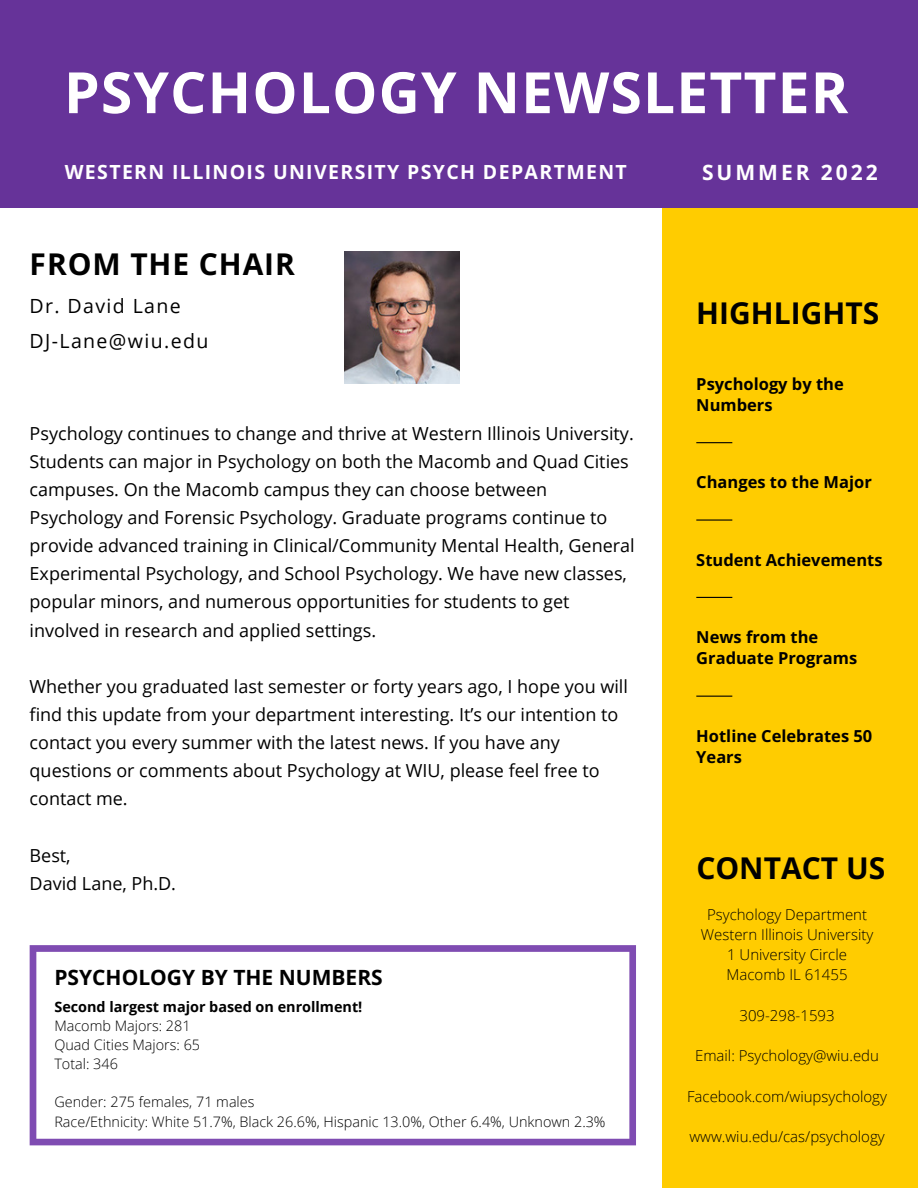
<style>
.page{position:relative;width:918px;height:1188px;background:#639}
.page>*{position:absolute;margin:0;border:0;box-sizing:border-box;transform-origin:0 0}
.t1{font:700 57px "Open Sans";letter-spacing:.02em;color:#fff}
.t2{font:700 30px "Open Sans";color:#000}
.t3{font:700 30px "Open Sans";letter-spacing:.03em;color:#000}
.t4{font:700 21px "Open Sans";color:#000}
.t5{font:700 21px "Open Sans";letter-spacing:.14em;color:#fff}
.t6{font:700 19.5px "Open Sans";letter-spacing:.07em;color:#fff}
.t7{font:19.5px/34.8px "Open Sans";letter-spacing:.07em;color:#000}
.t8{font:18px/28.2px "Open Sans";color:#000}
.t9{font:700 16.5px/21.3px "Open Sans";color:#000}
.t10{font:300 15px/20.2px "Open Sans";color:#000;text-align:center}
.t11{font:300 14.4px/19.2px "Open Sans";color:#000}
.t12{font:700 14.4px "Open Sans";color:#000}
</style>
<div class="page">
<div style="left:662px;top:208px;width:256px;height:980px;background:#fc0"></div>
<hr style="left:696px;top:442px;width:36px;height:1px;background:#000">
<hr style="left:696px;top:696px;width:36px;height:1px;background:#000">
<hr style="left:696px;top:519px;width:36px;height:2px;background:#000">
<hr style="left:696px;top:597px;width:36px;height:1px;background:#000">
<div style="left:0;top:208px;width:662px;height:980px;background:#fff"></div>
<img style="left:344px;top:252px;width:115px;height:132px">
<svg style="left:30px;top:945px;width:606px;height:200px"></svg>
<h1 class="t1" style="left:64px;top:52px;width:786px">PSYCHOLOGY NEWSLETTER</h1>
<p class="t6" style="left:65px;top:158px;width:564px">WESTERN ILLINOIS UNIVERSITY PSYCH DEPARTMENT</p>
<p class="t5" style="left:702px;top:157px;width:177px">SUMMER 2022</p>
<h2 class="t3" style="left:30px;top:243px;width:267px">FROM THE CHAIR</h2>
<p class="t7" style="left:30px;top:288px;width:180px">Dr. David Lane<br>DJ-Lane@wiu.edu</p>
<p class="t8" style="left:30px;top:419px;width:607px">Psychology continues to change and thrive at Western Illinois University.<br>Students can major in Psychology on both the Macomb and Quad Cities campuses. On the Macomb campus they can choose between Psychology and Forensic Psychology. Graduate programs continue to provide advanced training in Clinical/Community Mental Health, General Experimental Psychology, and School Psychology. We have new classes, popular minors, and numerous opportunities for students to get involved in research and applied settings.</p>
<p class="t8" style="left:30px;top:672px;width:600px">Whether you graduated last semester or forty years ago, I hope you will find this update from your department interesting. It’s our intention to contact you every summer with the latest news. If you have any questions or comments about Psychology at WIU, please feel free to contact me.</p>
<p class="t8" style="left:30px;top:840px;width:148px">Best,<br>David Lane, Ph.D.</p>
<p class="t4" style="left:54px;top:963px;width:330px">PSYCHOLOGY BY THE NUMBERS</p>
<p class="t12" style="left:54px;top:996px;width:310px">Second largest major based on enrollment!</p>
<p class="t11" style="left:54px;top:1016px;width:147px">Macomb Majors: 281<br>Quad Cities Majors: 65<br>Total: 346</p>
<p class="t11" style="left:54px;top:1092px;width:553px">Gender: 275 females, 71 males<br>Race/Ethnicity: White 51.7%, Black 26.6%, Hispanic 13.0%, Other 6.4%, Unknown 2.3%</p>
<h2 class="t2" style="left:696px;top:292px;width:184px">HIGHLIGHTS</h2>
<p class="t9" style="left:696px;top:373px;width:149px">Psychology by the<br>Numbers</p>
<p class="t9" style="left:696px;top:471px;width:177px">Changes to the Major</p>
<p class="t9" style="left:696px;top:549px;width:188px">Student Achievements</p>
<p class="t9" style="left:696px;top:626px;width:162px">News from the<br>Graduate Programs</p>
<p class="t9" style="left:696px;top:725px;width:178px">Hotline Celebrates 50<br>Years</p>
<h2 class="t2" style="left:696px;top:847px;width:190px">CONTACT US</h2>
<p class="t10" style="left:701px;top:904px;width:174px">Psychology Department<br>Western Illinois University<br>1 University Circle<br>Macomb IL 61455</p>
<p class="t10" style="left:739px;top:1005px;width:97px">309-298-1593</p>
<p class="t10" style="left:695px;top:1046px;width:185px">Email: Psychology@wiu.edu</p>
<p class="t10" style="left:687px;top:1086px;width:201px">Facebook.com/wiupsychology</p>
<p class="t10" style="left:689px;top:1127px;width:197px">www.wiu.edu/cas/psychology</p>
</div>
